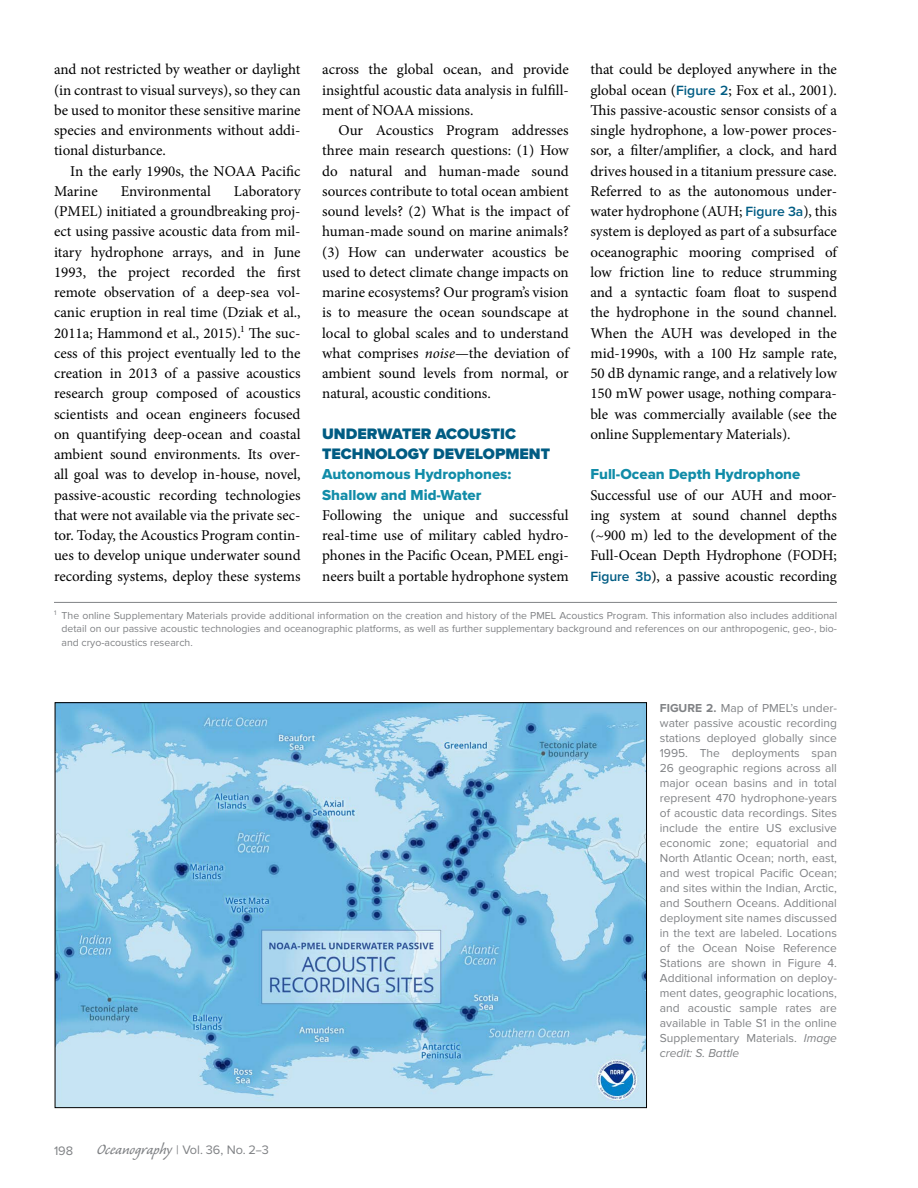
<style>
.page{position:relative;width:918px;height:1188px;background:#fff}
.page>*{position:absolute;margin:0;border:0;box-sizing:border-box;transform-origin:0 0}
.t1{font:900 15.75px/20.2px "Proxima Nova";color:#005c83}
.t2{font:15px/20.2px "Minion Pro";letter-spacing:-.005em;color:#000;text-align:justify}
.t3{font:15px/20.2px "Proxima Nova Extrabld";color:#118ca8}
.t4{font:12.75px "Proxima Nova";color:#808285}
.t5{font:12px/15px "Proxima Nova";color:#808285;text-align:justify}
.t6{font:10.5px/13.5px "Proxima Nova";color:#808285;text-align:justify}
.s1{font-family:"Proxima Nova";font-weight:600;font-size:13.8px;color:#005c83}
.s2{font-style:italic}
.s3{font-family:"Caliban Std";font-size:18.75px}
.s4{font-weight:700}
</style>
<div class="page">
<hr style="left:54px;top:602px;width:783px;height:1px;background:#808285">
<img style="left:57px;top:704px;width:588px;height:402px">
<p class="t2" style="left:54px;top:59px;width:248px">and not restricted by weather or daylight (in contrast to visual surveys), so they can be used to monitor these sensitive marine species and environments without addi&shy;tional disturbance.</p>
<p class="t2" style="left:54px;top:161px;width:248px;text-indent:16px">In the early 1990s, the NOAA Pacific<br>Marine</p>
<p class="t2" style="left:590px;top:59px;width:248px">that could be deployed anywhere in the global ocean (<span class="s1">Figure 2</span>; Fox et al., 2001).<br>This passive-acoustic sensor consists of a single hydrophone, a low-power proces&shy;sor, a filter/amplifier, a clock, and hard drives housed in a titanium pressure case.<br>Referred to as the autonomous under&shy;water hydrophone (AUH; <span class="s1">Figure 3a</span>), this system is deployed as part of a subsurface oceanographic mooring comprised of low friction line to reduce strumming and a syntactic foam float to suspend the hydrophone in the sound channel.<br>When the AUH was developed in the mid-1990s, with a 100 Hz sample rate, 50 dB dynamic range, and a relatively low 150 mW power usage, nothing compara&shy;ble was commercially available (see the online Supplementary Materials).</p>
<p class="t3" style="left:590px;top:464px;width:212px">Full-Ocean Depth Hydrophone</p>
<p class="t2" style="left:590px;top:485px;width:248px">Successful use of our AUH and moor&shy;ing system at sound channel depths (~900 m) led to the development of the Full-Ocean Depth Hydrophone (FODH; <span class="s1">Figure 3b</span>), a passive acoustic recording</p>
<p class="t6" style="left:62px;top:609px;width:777px;text-indent:-8px"><sup>1</sup> The online Supplementary Materials provide additional information on the creation and history of the PMEL Acoustics Program. This information also includes additional detail on our passive acoustic technologies and oceanographic platforms, as well as further supplementary background and references on our anthropogenic, geo-, bio&shy;and cryo-acoustics research.</p>
<p class="t2" style="left:322px;top:59px;width:248px">across the global ocean, and provide insightful acoustic data analysis in fulfill&shy;ment of NOAA missions.</p>
<p class="t2" style="left:322px;top:120px;width:248px;text-indent:16px">Our Acoustics Program addresses three main research questions: (1) How do natural and human-made sound sources contribute to total ocean ambient sound levels? (2) What is the impact of human-made sound on marine animals? (3) How can underwater acoustics be used to detect climate change impacts on marine ecosystems? Our program’s vision is to measure the ocean soundscape at local to global scales and to understand what comprises <span class="s2">noise</span>—the deviation of ambient sound levels from normal, or natural, acoustic conditions.</p>
<p class="t1" style="left:322px;top:423px;width:229px">UNDERWATER ACOUSTIC<br>TECHNOLOGY DEVELOPMENT</p>
<p class="t3" style="left:322px;top:464px;width:191px">Autonomous Hydrophones:<br>Shallow and Mid-Water</p>
<p class="t2" style="left:322px;top:505px;width:248px">Following the unique and successful real-time use of military cabled hydro&shy;phones in the Pacific Ocean, PMEL engi&shy;neers built a portable hydrophone system</p>
<p class="t2" style="left:54px;top:181px;width:248px;text-indent:180px">Laboratory (PMEL) initiated a groundbreaking proj&shy;ect using passive acoustic data from mil&shy;itary hydrophone arrays, and in June 1993, the project recorded the first remote observation of a deep-sea vol&shy;canic eruption in real time (Dziak et al., 2011a; Hammond et al., 2015).<sup>1</sup> The suc&shy;cess of this project eventually led to the creation in 2013 of a passive acoustics research group composed of acoustics scientists and ocean engineers focused on quantifying deep-ocean and coastal ambient sound environments. Its over&shy;all goal was to develop in-house, novel, passive-acoustic recording technologies that were not available via the private sec&shy;tor. Today, the Acoustics Program contin&shy;ues to develop unique underwater sound recording systems, deploy these systems</p>
<p class="t2" style="left:121px;top:181px;width:92px">Environmental</p>
<p class="t4" style="left:54px;top:1143px;width:21px">198</p>
<p class="t4" style="left:97px;top:1143px;width:174px"><span class="s3">Oceanography</span> | Vol. 36, No. 2–3</p>
<p class="t5" style="left:660px;top:701px;width:179px"><span class="s4">FIGURE 2.</span> Map of PMEL’s under&shy;water passive acoustic recording stations deployed globally since 1995. The deployments span 26 geographic regions across all major ocean basins and in total represent 470 hydrophone-years of acoustic data recordings. Sites include the entire US exclusive economic zone; equatorial and North Atlantic Ocean; north, east, and west tropical Pacific Ocean; and sites within the Indian, Arctic, and Southern Oceans. Additional deployment site names discussed in the text are labeled. Locations of the Ocean Noise Reference Stations are shown in Figure 4.<br>Additional information on deploy&shy;ment dates, geographic locations, and acoustic sample rates are available in Table S1 in the online Supplementary Materials. <span class="s2">Image credit: S. Battle</span></p>
</div>
